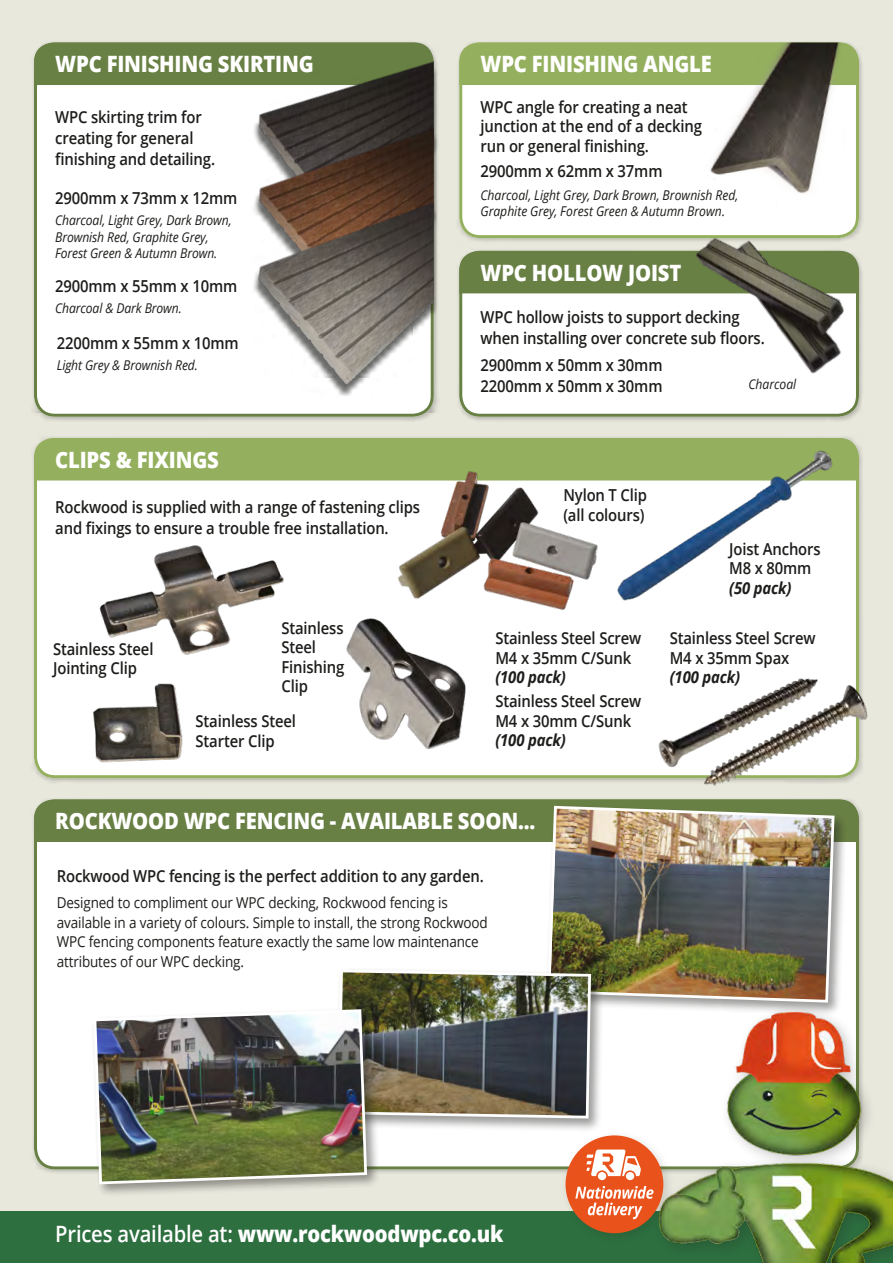
<style>
.page{position:relative;width:893px;height:1263px;background:#fff}
.page>*{position:absolute;margin:0;border:0;box-sizing:border-box;transform-origin:0 0}
.t1{font:800 22.5px "Open Sans";letter-spacing:-.01em;color:#fff;scale:.9 1}
.t2{font:600 16.5px/19.5px "Open Sans";letter-spacing:-.01em;color:#1d1d1b;scale:.9 1}
.t3{font:italic 700 16.5px "Open Sans";letter-spacing:-.01em;color:#1d1d1b;scale:.9 1}
.t4{font:15px/19.5px "Open Sans";letter-spacing:-.01em;color:#1d1d1b;scale:.9 1}
.t5{font:italic 13.5px/16.5px "Open Sans";letter-spacing:-.01em;color:#1d1d1b;scale:.9 1}
.s1{font-weight:600}
</style>
<div class="page">
<div style="left:0;top:0;width:893px;height:1212px;background:#e9e8dd"></div>
<div style="left:0;top:1212px;width:893px;height:51px;background:#2d6f3f"></div>
<div style="left:32px;top:40px;width:408px;height:383px;background:#1d1d1b;opacity:.25"></div>
<div style="left:34px;top:43px;width:400px;height:374px;background:#fff;border-radius:21px"></div>
<div style="left:457px;top:40px;width:408px;height:203px;background:#1d1d1b;opacity:.25"></div>
<div style="left:459px;top:43px;width:400px;height:195px;background:#fff;border-radius:21px"></div>
<div style="left:457px;top:249px;width:408px;height:174px;background:#1d1d1b;opacity:.25"></div>
<div style="left:459px;top:251px;width:400px;height:166px;background:#fff;border-radius:21px"></div>
<div style="left:459px;top:43px;width:400px;height:42px;background:#94b05e"></div>
<div style="left:459px;top:251px;width:232px;height:42px;background:#698044"></div>
<div style="left:459px;top:43px;width:400px;height:195px;border:3px solid #94b05e;border-radius:20px"></div>
<div style="left:459px;top:251px;width:400px;height:166px;border:3px solid #698044;border-radius:20px"></div>
<div style="left:34px;top:43px;width:400px;height:42px;background:#698044"></div>
<div style="left:32px;top:436px;width:832px;height:348px;background:#1d1d1b;opacity:.25"></div>
<div style="left:34px;top:438px;width:825px;height:340px;background:#fff;border-radius:21px"></div>
<div style="left:34px;top:438px;width:825px;height:42px;background:#94b05e"></div>
<div style="left:34px;top:799px;width:825px;height:370px;background:#fff;border-radius:21px"></div>
<div style="left:34px;top:799px;width:825px;height:43px;background:#698044"></div>
<img style="left:701px;top:43px;width:145px;height:151px">
<div style="left:545px;top:803px;width:303px;height:213px;background:#1d1d1b;opacity:.45"></div>
<img style="left:546px;top:804px;width:290px;height:200px">
<div style="left:335px;top:967px;width:270px;height:165px;background:#1d1d1b;opacity:.45"></div>
<img style="left:336px;top:968px;width:256px;height:152px">
<div style="left:91px;top:1006px;width:290px;height:192px;background:#1d1d1b;opacity:.45"></div>
<img style="left:92px;top:1008px;width:276px;height:178px">
<img style="left:240px;top:56px;width:194px;height:54px">
<img style="left:254px;top:110px;width:180px;height:82px">
<div style="left:252px;top:207px;width:187px;height:192px;background:#1d1d1b;opacity:.65"></div>
<img style="left:252px;top:192px;width:182px;height:198px">
<img style="left:393px;top:468px;width:210px;height:142px">
<img style="left:346px;top:618px;width:120px;height:131px">
<img style="left:99px;top:545px;width:185px;height:110px">
<img style="left:698px;top:677px;width:170px;height:109px">
<img style="left:658px;top:677px;width:165px;height:96px">
<img style="left:92px;top:683px;width:91px;height:80px">
<img style="left:651px;top:1008px;width:242px;height:255px">
<img style="left:608px;top:443px;width:236px;height:158px">
<img style="left:691px;top:237px;width:172px;height:142px">
<div style="left:559px;top:1129px;width:117px;height:116px;background:#1d1d1b;opacity:.15"></div>
<div style="left:566px;top:1135px;width:97px;height:98px;background:#e9531b;border-radius:50%"></div>
<svg style="left:575px;top:1186px;width:79px;height:33px"></svg>
<div style="left:626px;top:1172px;width:8px;height:8px;background:#fff;border-radius:50%"></div>
<div style="left:598px;top:1172px;width:8px;height:8px;background:#fff;border-radius:50%"></div>
<svg style="left:586px;top:1149px;width:55px;height:27px"></svg>
<h1 class="t1" style="left:55px;top:47px;width:289px">WPC FINISHING SKIRTING</h1>
<p class="t2" style="left:55px;top:106px;width:179px;line-height:21px">WPC skirting trim for creating for general finishing and detailing.</p>
<p class="t2" style="left:55px;top:188px;width:204px">2900mm x 73mm x 12mm</p>
<p class="t5" style="left:55px;top:212px;width:197px">Charcoal, Light Grey, Dark Brown,<br>Brownish Red, Graphite Grey,<br>Forest Green &amp; Autumn Brown.</p>
<p class="t2" style="left:55px;top:276px;width:204px">2900mm x 55mm x 10mm</p>
<p class="t5" style="left:55px;top:300px;width:142px">Charcoal &amp; Dark Brown.</p>
<p class="t2" style="left:57px;top:332px;width:204px">2200mm x 55mm x 10mm</p>
<p class="t5" style="left:57px;top:356px;width:158px">Light Grey &amp; Brownish Red.</p>
<h1 class="t1" style="left:55px;top:443px;width:183px">CLIPS &amp; FIXINGS</h1>
<h1 class="t1" style="left:480px;top:47px;width:259px">WPC FINISHING ANGLE</h1>
<p class="t2" style="left:480px;top:96px;width:248px">WPC angle for creating a neat junction at the end of a decking run or general finishing.</p>
<p class="t2" style="left:480px;top:161px;width:204px">2900mm x 62mm x 37mm</p>
<p class="t5" style="left:480px;top:186px;width:288px">Charcoal, Light Grey, Dark Brown, Brownish Red,<br>Graphite Grey, Forest Green &amp; Autumn Brown.</p>
<h1 class="t1" style="left:480px;top:256px;width:225px">WPC HOLLOW JOIST</h1>
<p class="t2" style="left:480px;top:306px;width:317px;line-height:21px">WPC hollow joists to support decking when installing over concrete sub floors.</p>
<p class="t2" style="left:480px;top:355px;width:204px;line-height:21px">2900mm x 50mm x 30mm<br>2200mm x 50mm x 30mm</p>
<p class="t5" style="left:748px;top:376px;width:55px">Charcoal</p>
<p class="t2" style="left:55px;top:496px;width:407px;line-height:21px">Rockwood is supplied with a range of fastening clips and fixings to ensure a trouble free installation.</p>
<p class="t2" style="left:563px;top:485px;width:94px">Nylon T Clip (all colours)</p>
<p class="t2" style="left:281px;top:618px;width:71px">Stainless<br>Steel<br>Finishing<br>Clip</p>
<p class="t2" style="left:53px;top:639px;width:113px">Stainless Steel<br>Jointing Clip</p>
<p class="t2" style="left:495px;top:628px;width:164px">Stainless Steel Screw<br>M4 x 35mm C/Sunk</p>
<p class="t3" style="left:495px;top:666px;width:80px">(100 pack)</p>
<p class="t2" style="left:495px;top:691px;width:164px">Stainless Steel Screw<br>M4 x 30mm C/Sunk</p>
<p class="t3" style="left:495px;top:728px;width:80px">(100 pack)</p>
<p class="t2" style="left:196px;top:711px;width:113px">Stainless Steel<br>Starter Clip</p>
<p class="t2" style="left:729px;top:538px;width:103px">Joist Anchors<br>M8 x 80mm</p>
<p class="t3" style="left:729px;top:576px;width:71px">(50 pack)</p>
<p class="t2" style="left:670px;top:628px;width:164px">Stainless Steel Screw<br>M4 x 35mm Spax</p>
<p class="t3" style="left:670px;top:666px;width:80px">(100 pack)</p>
<h1 class="t1" style="left:55px;top:804px;width:535px">ROCKWOOD WPC FENCING - AVAILABLE SOON...</h1>
<p class="t2" style="left:57px;top:866px;width:476px">Rockwood WPC fencing is the perfect addition to any garden.</p>
<p class="t4" style="left:57px;top:892px;width:480px">Designed to compliment our WPC decking, Rockwood fencing is available in a variety of colours. Simple to install, the strong Rockwood WPC fencing components feature exactly the same low maintenance attributes of our WPC decking.</p>
<h1 class="t1" style="left:55px;top:1216px;width:500px"><span class="s1">Prices available at:</span> www.rockwoodwpc.co.uk</h1>
</div>
